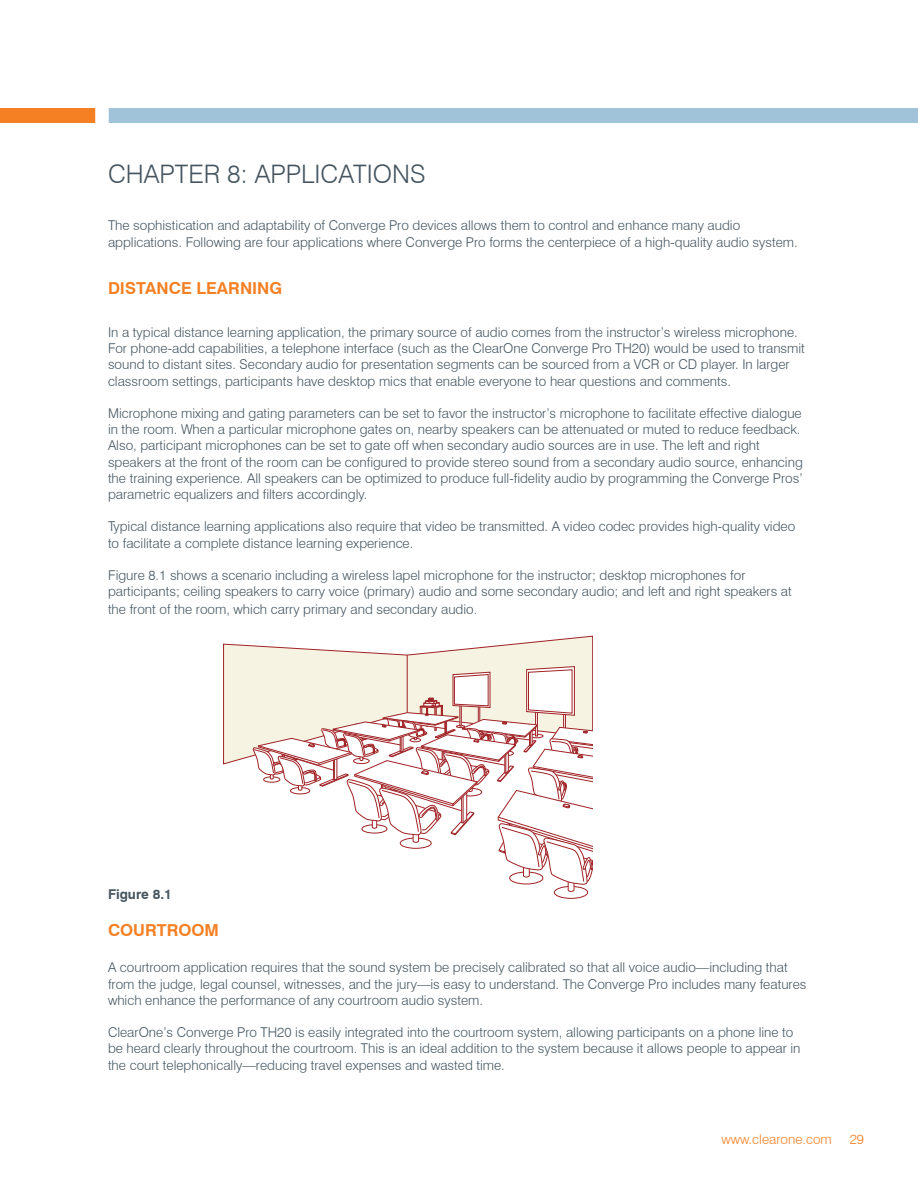
<style>
.page{position:relative;width:918px;height:1188px;background:#fff}
.page>*{position:absolute;margin:0;border:0;box-sizing:border-box;transform-origin:0 0}
.t1{font:300 25.5px "Swiss 721 BT";color:#455560}
.t2{font:700 16.5px "Swiss 721 BT";color:#f58023}
.t3{font:300 13.5px/16.2px "Swiss 721 BT";color:#455560}
.t4{font:300 13.5px "Swiss 721 BT";color:#f58023}
.t5{font:700 13.5px "Swiss 721 BT";color:#455560}
</style>
<div class="page">
<svg style="left:223px;top:636px;width:370px;height:128px"></svg>
<hr style="left:407px;top:655px;width:1px;height:61px;background:#a02225">
<div style="left:554px;top:886px;width:34px;height:13px;border:1px solid #a02225;border-radius:50%"></div>
<svg style="left:253px;top:666px;width:340px;height:226px"></svg>
<div style="left:0;top:108px;width:95px;height:15px;background:#f58023"></div>
<div style="left:109px;top:108px;width:809px;height:15px;background:#a0c3da"></div>
<h1 class="t1" style="left:108px;top:159px;width:222px">CHAPTER 8: Applications</h1>
<p class="t3" style="left:108px;top:217px;width:691px;line-height:17.1px">The sophistication and adaptability of Converge Pro devices allows them to control and enhance many audio applications. Following are four applications where Converge Pro forms the centerpiece of a high-quality audio system.</p>
<p class="t2" style="left:108px;top:278px;width:41px">DISTANC</p>
<p class="t2" style="left:181px;top:278px;width:103px">E LEARNING</p>
<p class="t3" style="left:108px;top:324px;width:698px">In a typical distance learning application, the primary source of audio comes from the instructor’s wireless microphone.<br>For phone-add capabilities, a telephone interface (such as the ClearOne Converge Pro TH20) would be used to transmit sound to distant sites. Secondary audio for presentation segments can be sourced from a VCR or CD player. In larger classroom settings, participants have desktop mics that enable everyone to hear questions and comments.</p>
<p class="t3" style="left:108px;top:405px;width:696px">Microphone mixing and gating parameters can be set to favor the instructor’s microphone to facilitate effective dialogue in the room. When a particular microphone gates on, nearby speakers can be attenuated or muted to reduce feedback.<br>Also, participant microphones can be set to gate off when secondary audio sources are in use. The left and right speakers at the front of the room can be configured to provide stereo sound from a secondary audio source, enhancing the training experience. All speakers can be optimized to produce full-fidelity audio by programming the Converge Pros’ parametric equalizers and filters accordingly.</p>
<p class="t3" style="left:108px;top:518px;width:689px">Typical distance learning applications also require that video be transmitted. A video codec provides high-quality video to facilitate a complete distance learning experience.</p>
<p class="t3" style="left:108px;top:567px;width:685px">Figure 8.1 shows a scenario including a wireless lapel microphone for the instructor; desktop microphones for participants; ceiling speakers to carry voice (primary) audio and some secondary audio; and left and right speakers at</p>
<p class="t3" style="left:108px;top:601px;width:371px">the front of the room, which carry primary and secondary audio.</p>
<p class="t5" style="left:108px;top:886px;width:65px">FIGURE 8.1</p>
<p class="t2" style="left:108px;top:920px;width:85px">COURTROOM</p>
<p class="t3" style="left:108px;top:959px;width:700px">A courtroom application requires that the sound system be precisely calibrated so that all voice audio—including that from the judge, legal counsel, witnesses, and the jury—is easy to understand. The Converge Pro includes many features which enhance the performance of any courtroom audio system.</p>
<p class="t3" style="left:108px;top:1024px;width:694px">ClearOne’s Converge Pro TH20 is easily integrated into the courtroom system, allowing participants on a phone line to be heard clearly throughout the courtroom. This is an ideal addition to the system because it allows people to appear in the court telephonically—reducing travel expenses and wasted time.</p>
<p class="t4" style="left:722px;top:1131px;width:112px">www.clearone.com</p>
<p class="t4" style="left:850px;top:1131px;width:16px">29</p>
</div>
